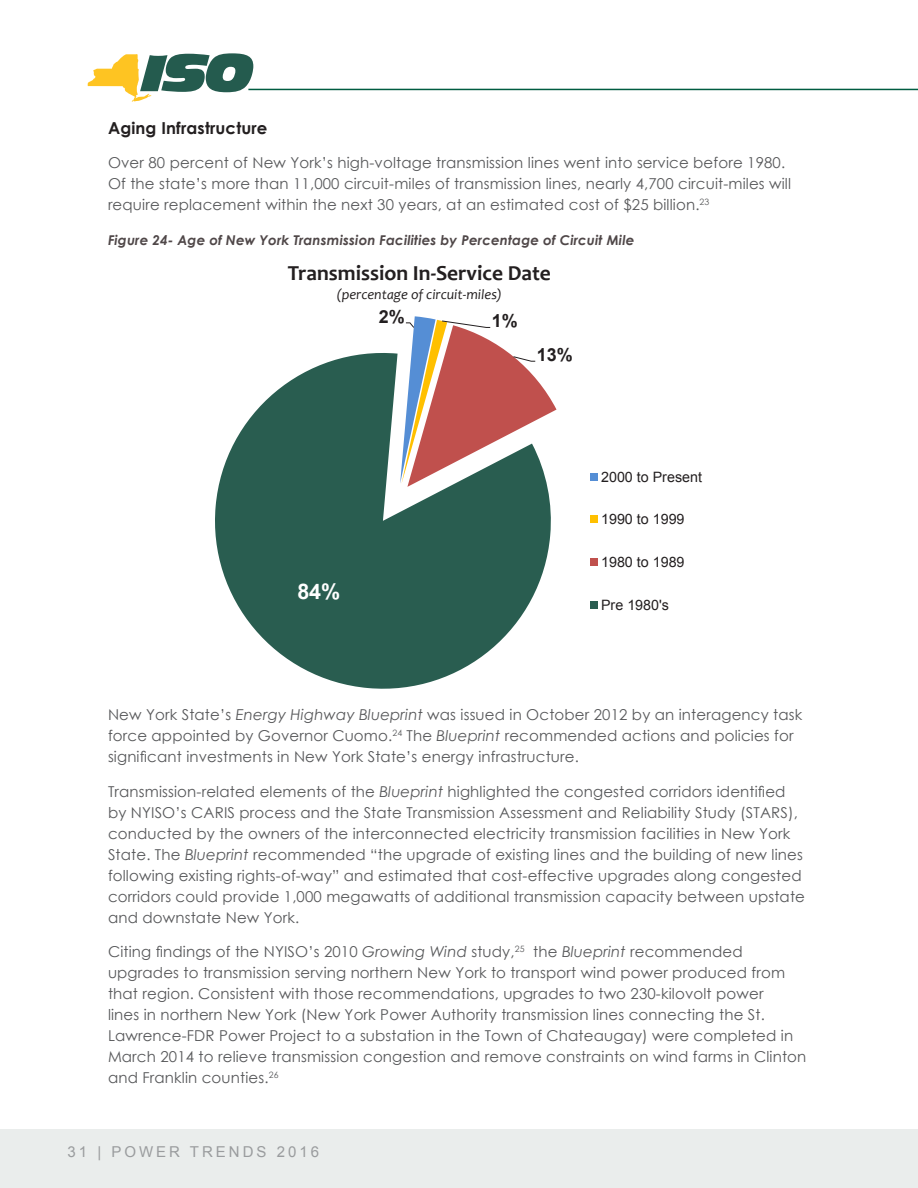
<style>
.page{position:relative;width:918px;height:1188px;background:#fff}
.page>*{position:absolute;margin:0;border:0;box-sizing:border-box;transform-origin:0 0}
.t1{font:700 21.45px "Candara";color:#231f20}
.t2{font:700 21.45px "Arial";color:#fff}
.t3{font:700 18px "Arial";color:#231f20}
.heading_5{font:700 16.5px "Century Gothic";letter-spacing:.01em;color:#231f20}
.paragraph_text{font:15px/21px "Century Gothic";letter-spacing:.01em;color:#57585a}
.t4{font:15px "Arial";letter-spacing:.2em;color:#9a9c9e}
.t5{font:14.25px "Arial";color:#231f20}
.t6{font:italic 14.25px "Candara";color:#231f20}
.figures{font:italic 700 13.5px "Century Gothic";letter-spacing:.01em;color:#4f4748}
.s1{font-style:italic}
</style>
<div class="page">
<svg style="left:87px;top:53px;width:166px;height:49px"></svg>
<hr style="left:248px;top:89px;width:670px;height:1px;background:#005c41">
<div style="left:0;top:1129px;width:918px;height:59px;background:#eaedec"></div>
<svg style="left:215px;top:353px;width:336px;height:336px;fill:#295d50"></svg>
<svg style="left:400px;top:316px;width:157px;height:171px"></svg>
<div style="left:591px;top:473px;width:7px;height:7px;background:#558ed5"></div>
<div style="left:591px;top:516px;width:7px;height:7px;background:#ffc000"></div>
<div style="left:591px;top:558px;width:7px;height:8px;background:#c0504d"></div>
<div style="left:591px;top:601px;width:7px;height:7px;background:#295d50"></div>
<p class="heading_5" style="left:108px;top:115px;width:161px">Aging Infrastructure</p>
<p class="paragraph_text" style="left:108px;top:152px;width:685px">Over 80 percent of New York’s high-voltage transmission lines went into service before 1980.<br>Of the state’s more than 11,000 circuit-miles of transmission lines, nearly 4,700 circuit-miles will require replacement within the next 30 years, at an estimated cost of $25 billion.<sup>23</sup></p>
<p class="figures" style="left:108px;top:230px;width:528px">Figure 24- Age of New York Transmission Facilities by Percentage of Circuit Mile</p>
<p class="t1" style="left:288px;top:260px;width:265px">Transmission In-Service Date</p>
<p class="t6" style="left:337px;top:286px;width:167px">(percentage of circuit-miles)</p>
<p class="t3" style="left:379px;top:305px;width:27px">2%</p>
<p class="t3" style="left:492px;top:309px;width:27px">1%</p>
<p class="t3" style="left:537px;top:343px;width:37px">13%</p>
<p class="t2" style="left:297px;top:578px;width:44px">84%</p>
<p class="t5" style="left:601px;top:467px;width:102px">2000 to Present</p>
<p class="t5" style="left:601px;top:510px;width:85px">1990 to 1999</p>
<p class="t5" style="left:601px;top:553px;width:85px">1980 to 1989</p>
<p class="t5" style="left:601px;top:595px;width:69px">Pre 1980's</p>
<p class="paragraph_text" style="left:108px;top:704px;width:696px">New York State’s <span class="s1">Energy Highway Blueprint</span> was issued in October 2012 by an interagency task force appointed by Governor Cuomo.<sup>24</sup> The <span class="s1">Blueprint</span> recommended actions and policies for significant investments in New York State’s energy infrastructure.</p>
<p class="paragraph_text" style="left:108px;top:781px;width:699px">Transmission-related elements of the <span class="s1">Blueprint</span> highlighted the congested corridors identified by NYISO’s CARIS process and the State Transmission Assessment and Reliability Study (STARS), conducted by the owners of the interconnected electricity transmission facilities in New York State. The <span class="s1">Blueprint</span> recommended “the upgrade of existing lines and the building of new lines following existing rights-of-way” and estimated that cost-effective upgrades along congested corridors could provide 1,000 megawatts of additional transmission capacity between upstate and downstate New York.</p>
<p class="paragraph_text" style="left:108px;top:941px;width:700px">Citing findings of the NYISO’s 2010 <span class="s1">Growing Wind</span> study,<sup>25</sup> the <span class="s1">Blueprint</span> recommended upgrades to transmission serving northern New York to transport wind power produced from that region. Consistent with those recommendations, upgrades to two 230-kilovolt power<br>lines in northern New York (New York Power Authority transmission lines connecting the St.<br>Lawrence-FDR Power Project to a substation in the Town of Chateaugay) were completed in March 2014 to relieve transmission congestion and remove constraints on wind farms in Clinton and Franklin counties.<sup>26</sup></p>
<p class="t4" style="left:68px;top:1142px;width:253px">31 | POWER TRENDS 2016</p>
</div>
